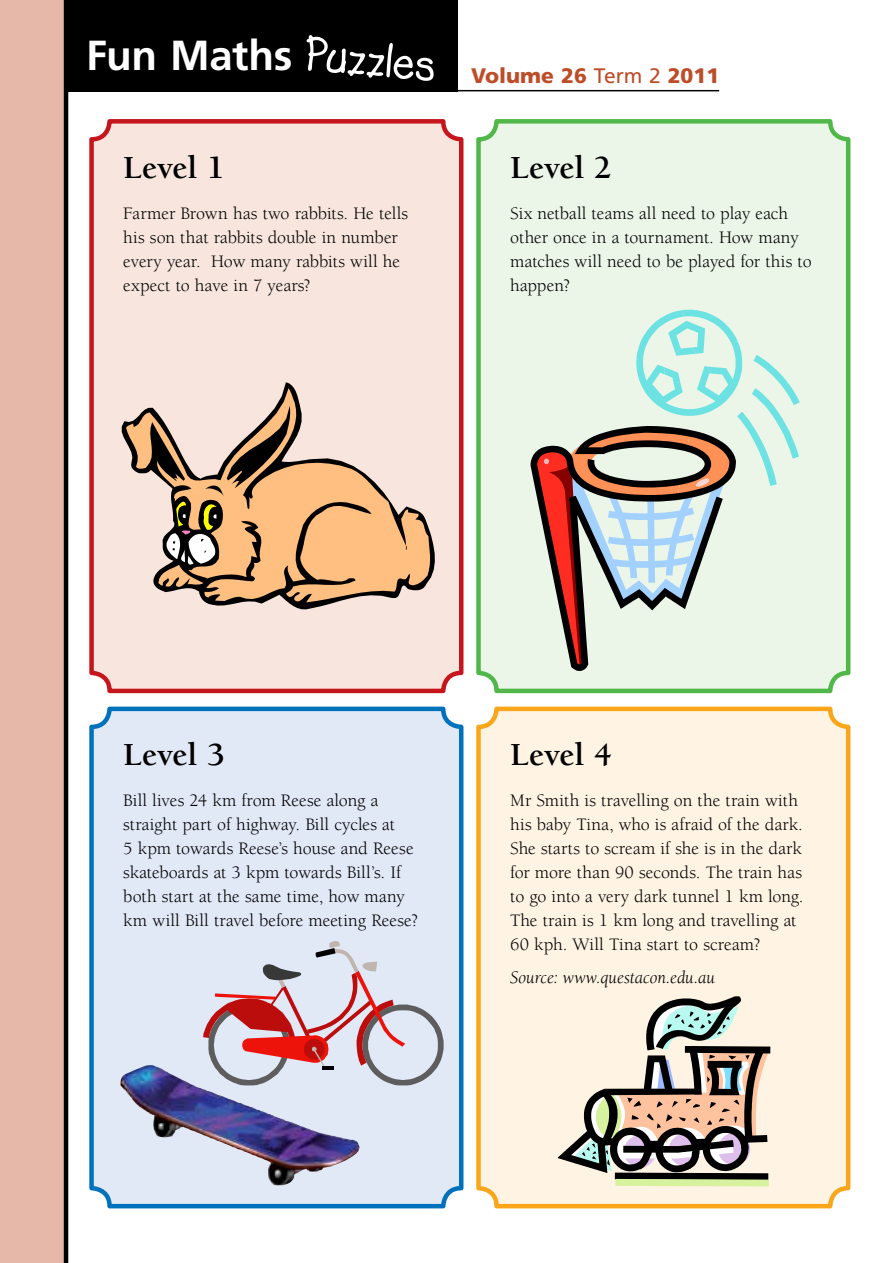
<style>
.page{position:relative;width:893px;height:1263px;background:#fff}
.page>*{position:absolute;margin:0;border:0;box-sizing:border-box;transform-origin:0 0}
.t1{font:48px "Lemonade ICG Bold";color:#fff}
.t2{font:700 42px "Frutiger LT";letter-spacing:-.005em;color:#fff}
.t3{font:700 33px "Berkeley";letter-spacing:-.005em;color:#000}
.t4{font:900 21px "Frutiger LT";color:#bd4d28}
.t5{font:18px/24px "Berkeley";color:#000}
.t6{font:italic 18px "Berkeley";letter-spacing:-.005em;color:#000}
.s1{font-weight:400}
</style>
<div class="page">
<hr style="left:455px;top:90px;width:264px;height:1px;background:#000">
<div style="left:0;top:0;width:67px;height:1263px;background:#e5b8a9"></div>
<div style="left:66px;top:0;width:391px;height:91px;background:#000"></div>
<hr style="left:64px;top:0;width:4px;height:1263px;background:#000">
<div style="left:92px;top:121px;width:369px;height:570px;background:#f8e6de;border-radius:18px"></div>
<div style="left:89px;top:119px;width:374px;height:574px;border:4px solid #c4161c;border-radius:18px"></div>
<div style="left:478px;top:121px;width:370px;height:570px;background:#ebf5e8;border-radius:18px"></div>
<div style="left:476px;top:119px;width:374px;height:574px;border:4px solid #50b848;border-radius:18px"></div>
<div style="left:478px;top:709px;width:370px;height:497px;background:#fff3e3;border-radius:18px"></div>
<div style="left:476px;top:707px;width:374px;height:501px;border:4px solid #faa61a;border-radius:18px"></div>
<div style="left:92px;top:709px;width:369px;height:497px;background:#e1e8f6;border-radius:18px"></div>
<div style="left:89px;top:707px;width:374px;height:501px;border:4px solid #0072bc;border-radius:18px"></div>
<svg style="left:122px;top:382px;width:313px;height:227px"></svg>
<svg style="left:126px;top:388px;width:304px;height:214px"></svg>
<svg style="left:158px;top:406px;width:132px;height:181px"></svg>
<svg style="left:535px;top:310px;width:265px;height:358px"></svg>
<svg style="left:203px;top:941px;width:241px;height:144px"></svg>
<img style="left:120px;top:1065px;width:239px;height:120px">
<svg style="left:558px;top:996px;width:212px;height:190px"></svg>
<h2 class="t2" style="left:86px;top:31px;width:208px">Fun Maths</h2>
<h1 class="t1" style="left:307px;top:25px;width:133px;rotate:5deg">Puzzles</h1>
<h3 class="t3" style="left:123px;top:150px;width:103px">Level 1</h3>
<p class="t5" style="left:123px;top:202px;width:286px">Farmer Brown has two rabbits. He tells his son that rabbits double in number every year. How many rabbits will he expect to have in 7 years?</p>
<p class="t4" style="left:471px;top:63px;width:249px">Volume 26 <span class="s1">Term 2</span> 2011</p>
<h3 class="t3" style="left:510px;top:150px;width:103px">Level 2</h3>
<p class="t5" style="left:510px;top:202px;width:303px">Six netball teams all need to play each other once in a tournament. How many matches will need to be played for this to happen?</p>
<h3 class="t3" style="left:123px;top:737px;width:103px">Level 3</h3>
<p class="t5" style="left:123px;top:789px;width:296px">Bill lives 24 km from Reese along a straight part of highway. Bill cycles at<br>5 kpm towards Reese’s house and Reese skateboards at 3 kpm towards Bill’s. If both start at the same time, how many km will Bill travel before meeting Reese?</p>
<h3 class="t3" style="left:510px;top:737px;width:103px">Level 4</h3>
<p class="t5" style="left:510px;top:789px;width:295px">Mr Smith is travelling on the train with his baby Tina, who is afraid of the dark.<br>She starts to scream if she is in the dark for more than 90 seconds. The train has to go into a very dark tunnel 1 km long.<br>The train is 1 km long and travelling at 60 kph. Will Tina start to scream?</p>
<p class="t6" style="left:510px;top:968px;width:206px">Source: www.questacon.edu.au</p>
</div>
